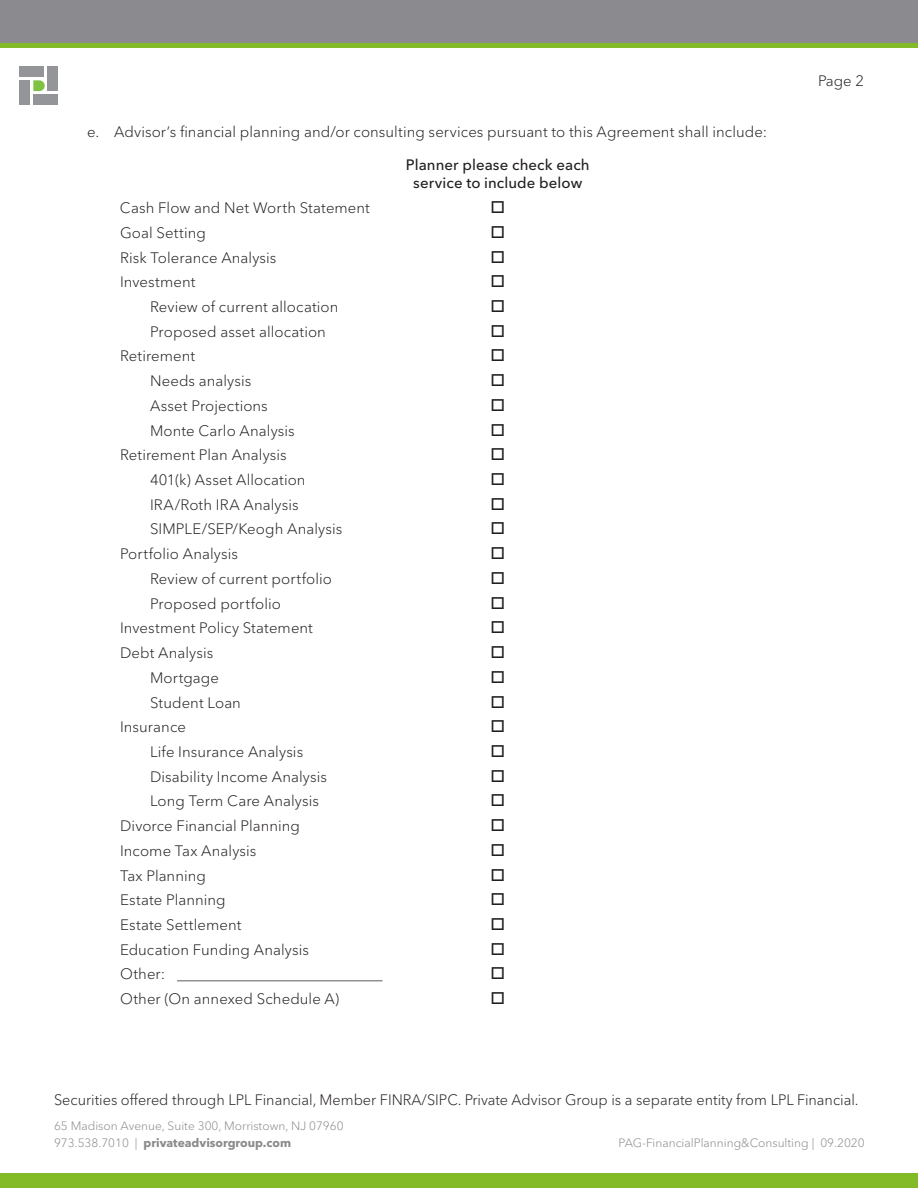
<style>
.page{position:relative;width:918px;height:1188px;background:#fff}
.page>*{position:absolute;margin:0;border:0;box-sizing:border-box;transform-origin:0 0}
.Bullets{font:300 15px "Avenir Next LT Pro";letter-spacing:.005em;color:#231f20}
.Bullets-2{font:500 15px/18px "Avenir Next LT Pro";letter-spacing:.005em;color:#231f20;text-align:center}
.t1{font:300 12px "Avenir Next LT Pro";color:#8a8a8e}
.t2{font:700 12px "Avenir Next LT Pro";color:#8a8a8e}
.s1{font-weight:300}
</style>
<div class="page">
<div style="left:19px;top:80px;width:11px;height:25px;background:#939598"></div>
<div style="left:48px;top:66px;width:10px;height:25px;background:#939598"></div>
<div style="left:19px;top:66px;width:25px;height:11px;background:#939598"></div>
<div style="left:33px;top:95px;width:25px;height:10px;background:#939598"></div>
<svg style="left:33px;top:80px;width:12px;height:11px"></svg>
<div style="left:0;top:0;width:918px;height:44px;background:#8b8b8f"></div>
<div style="left:0;top:43px;width:918px;height:5px;background:#82bb27"></div>
<div style="left:0;top:1173px;width:918px;height:15px;background:#83bb27"></div>
<hr style="left:177px;top:980px;width:205px;height:1px;background:#6c6d70">
<p class="Bullets" style="left:87px;top:123px;width:682px">e. Advisor’s financial planning and/or consulting services pursuant to this Agreement shall include:</p>
<p class="Bullets-2" style="left:406px;top:155px;width:185px">Planner please check each service to include below</p>
<p class="Bullets" style="left:120px;top:199px;width:252px">Cash Flow and Net Worth Statement</p>
<p class="Bullets" style="left:120px;top:224px;width:87px">Goal Setting</p>
<p class="Bullets" style="left:120px;top:248px;width:158px">Risk Tolerance Analysis</p>
<p class="Bullets" style="left:120px;top:273px;width:77px">Investment</p>
<p class="Bullets" style="left:150px;top:298px;width:190px">Review of current allocation</p>
<p class="Bullets" style="left:150px;top:323px;width:177px">Proposed asset allocation</p>
<p class="Bullets" style="left:120px;top:347px;width:77px">Retirement</p>
<p class="Bullets" style="left:150px;top:372px;width:103px">Needs analysis</p>
<p class="Bullets" style="left:150px;top:397px;width:119px">Asset Projections</p>
<p class="Bullets" style="left:150px;top:421px;width:146px">Monte Carlo Analysis</p>
<p class="Bullets" style="left:120px;top:446px;width:168px">Retirement Plan Analysis</p>
<p class="Bullets" style="left:150px;top:471px;width:157px">401(k) Asset Allocation</p>
<p class="Bullets" style="left:150px;top:496px;width:150px">IRA/Roth IRA Analysis</p>
<p class="Bullets" style="left:150px;top:520px;width:194px">SIMPLE/SEP/Keogh Analysis</p>
<p class="Bullets" style="left:120px;top:545px;width:119px">Portfolio Analysis</p>
<p class="Bullets" style="left:150px;top:570px;width:184px">Review of current portfolio</p>
<p class="Bullets" style="left:150px;top:594px;width:132px">Proposed portfolio</p>
<p class="Bullets" style="left:120px;top:619px;width:195px">Investment Policy Statement</p>
<p class="Bullets" style="left:120px;top:644px;width:95px">Debt Analysis</p>
<p class="Bullets" style="left:150px;top:669px;width:71px">Mortgage</p>
<p class="Bullets" style="left:150px;top:693px;width:92px">Student Loan</p>
<p class="Bullets" style="left:120px;top:718px;width:68px">Insurance</p>
<p class="Bullets" style="left:150px;top:743px;width:155px">Life Insurance Analysis</p>
<p class="Bullets" style="left:150px;top:768px;width:179px">Disability Income Analysis</p>
<p class="Bullets" style="left:150px;top:792px;width:171px">Long Term Care Analysis</p>
<p class="Bullets" style="left:120px;top:817px;width:182px">Divorce Financial Planning</p>
<p class="Bullets" style="left:120px;top:842px;width:138px">Income Tax Analysis</p>
<p class="Bullets" style="left:120px;top:866px;width:87px">Tax Planning</p>
<p class="Bullets" style="left:120px;top:891px;width:107px">Estate Planning</p>
<p class="Bullets" style="left:120px;top:916px;width:123px">Estate Settlement</p>
<p class="Bullets" style="left:120px;top:941px;width:190px">Education Funding Analysis</p>
<p class="Bullets" style="left:120px;top:965px;width:47px">Other:</p>
<p class="Bullets" style="left:120px;top:990px;width:221px">Other (On annexed Schedule A)</p>
<p class="Bullets" style="left:818px;top:71px;width:47px">Page 2</p>
<p class="Bullets" style="left:54px;top:1091px;width:806px">Securities offered through LPL Financial, Member FINRA/SIPC. Private Advisor Group is a separate entity from LPL Financial.</p>
<p class="t1" style="left:54px;top:1119px;width:291px">65 Madison Avenue, Suite 300, Morristown, NJ 07960</p>
<p class="t2" style="left:54px;top:1135px;width:239px"><span class="s1">973.538.7010 |</span> privateadvisorgroup.com</p>
<p class="t1" style="left:619px;top:1136px;width:248px">PAG-FinancialPlanning&amp;Consulting | 09.2020</p>
</div>
